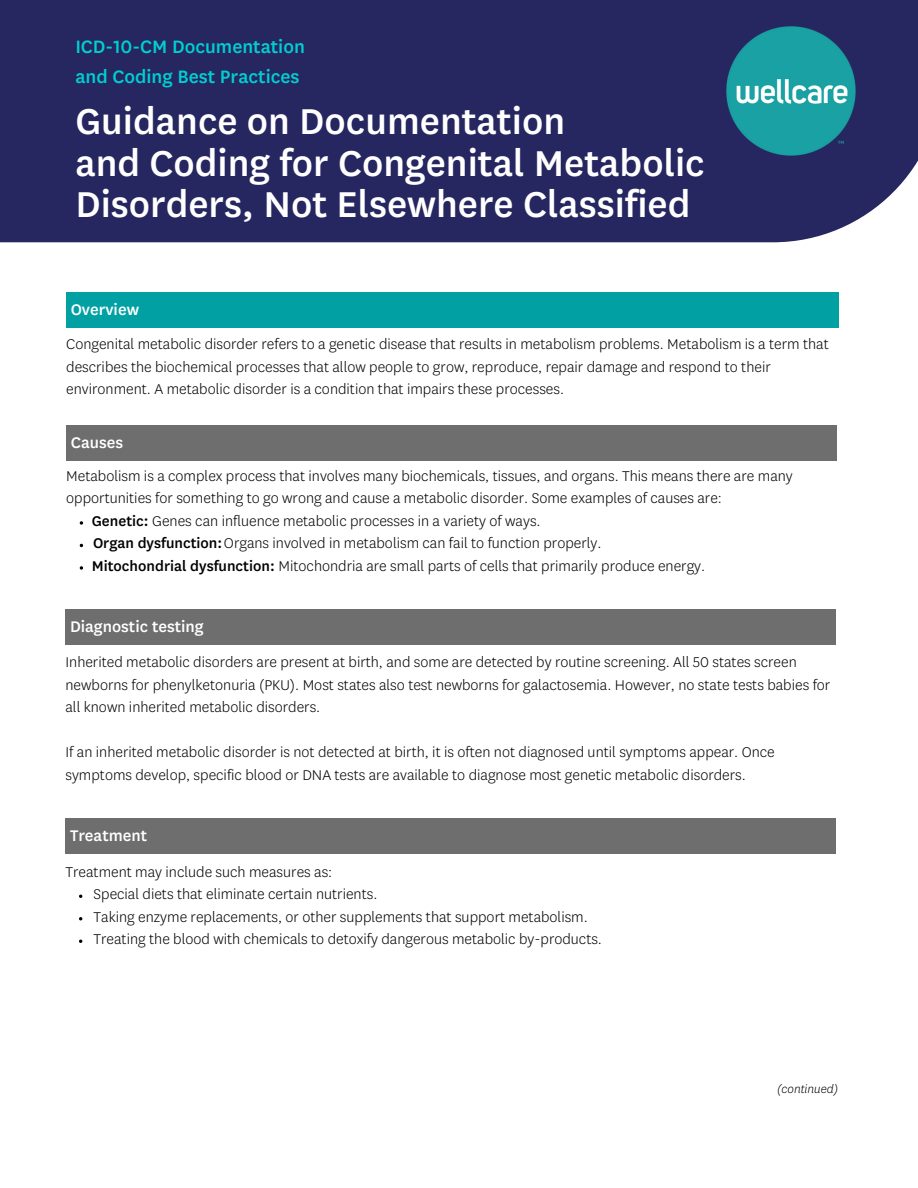
<style>
.page{position:relative;width:918px;height:1188px;background:#fff}
.page>*{position:absolute;margin:0;border:0;box-sizing:border-box;transform-origin:0 0}
.t1{font:500 42px/41.5px "Centene Sans";color:#fff}
.t2{font:500 21px/29.2px "Centene Sans";color:#00cfd0}
.t3{font:500 18px "Centene Sans";color:#fff}
.t4{font:300 16.5px/22.5px "Centene Sans";color:#000}
.t5{font:italic 300 13.5px "Centene Sans";color:#000}
.s1{font-weight:500}
</style>
<div class="page">
<div style="left:0;top:0;width:918px;height:242px;background:#262761"></div>
<img style="left:726px;top:26px;width:130px;height:130px">
<div style="left:66px;top:293px;width:772px;height:35px;background:#00a0a3"></div>
<div style="left:66px;top:426px;width:771px;height:35px;background:#6e6e6e"></div>
<svg style="left:80px;top:521px;width:3px;height:4px"></svg>
<svg style="left:80px;top:566px;width:3px;height:4px"></svg>
<div style="left:66px;top:609px;width:770px;height:36px;background:#6e6e6e"></div>
<div style="left:66px;top:819px;width:770px;height:35px;background:#6e6e6e"></div>
<p class="t2" style="left:75px;top:33px;width:231px">ICD-10-CM Documentation and Coding Best Practices</p>
<h1 class="t1" style="left:75px;top:103px;width:631px">Guidance on Documentation<br>and Coding for Congenital Metabolic<br>Disorders, Not Elsewhere Classified</h1>
<h2 class="t3" style="left:71px;top:302px;width:70px">Overview</h2>
<p class="t4" style="left:66px;top:334px;width:764px">Congenital metabolic disorder refers to a genetic disease that results in metabolism problems. Metabolism is a term that describes the biochemical processes that allow people to grow, reproduce, repair damage and respond to their environment. A metabolic disorder is a condition that impairs these processes.</p>
<h3 class="t3" style="left:71px;top:435px;width:54px">Causes</h3>
<p class="t4" style="left:66px;top:465px;width:728px">Metabolism is a complex process that involves many biochemicals, tissues, and organs. This means there are many opportunities for something to go wrong and cause a metabolic disorder. Some examples of causes are:</p>
<p class="t4" style="left:92px;top:510px;width:450px"><span class="s1">Genetic:</span> Genes can influence metabolic processes in a variety of ways.</p>
<p class="t4" style="left:93px;top:533px;width:510px"><span class="s1">Organ dysfunction:</span> Organs involved in metabolism can fail to function properly.</p>
<p class="t4" style="left:92px;top:555px;width:615px"><span class="s1">Mitochondrial dysfunction:</span> Mitochondria are small parts of cells that primarily produce energy.</p>
<h3 class="t3" style="left:70px;top:618px;width:135px">Diagnostic testing</h3>
<p class="t4" style="left:66px;top:652px;width:766px">Inherited metabolic disorders are present at birth, and some are detected by routine screening. All 50 states screen newborns for phenylketonuria (PKU). Most states also test newborns for galactosemia. However, no state tests babies for all known inherited metabolic disorders.</p>
<p class="t4" style="left:66px;top:742px;width:711px">If an inherited metabolic disorder is not detected at birth, it is often not diagnosed until symptoms appear. Once symptoms develop, specific blood or DNA tests are available to diagnose most genetic metabolic disorders.</p>
<h3 class="t3" style="left:70px;top:828px;width:79px">Treatment</h3>
<p class="t4" style="left:66px;top:861px;width:268px">Treatment may include such measures as:</p>
<p class="t4" style="left:94px;top:884px;width:285px">Special diets that eliminate certain nutrients.</p>
<p class="t4" style="left:94px;top:906px;width:496px">Taking enzyme replacements, or other supplements that support metabolism.</p>
<p class="t4" style="left:94px;top:929px;width:510px">Treating the blood with chemicals to detoxify dangerous metabolic by-products.</p>
<p class="t5" style="left:777px;top:1083px;width:62px">(continued)</p>
</div>
